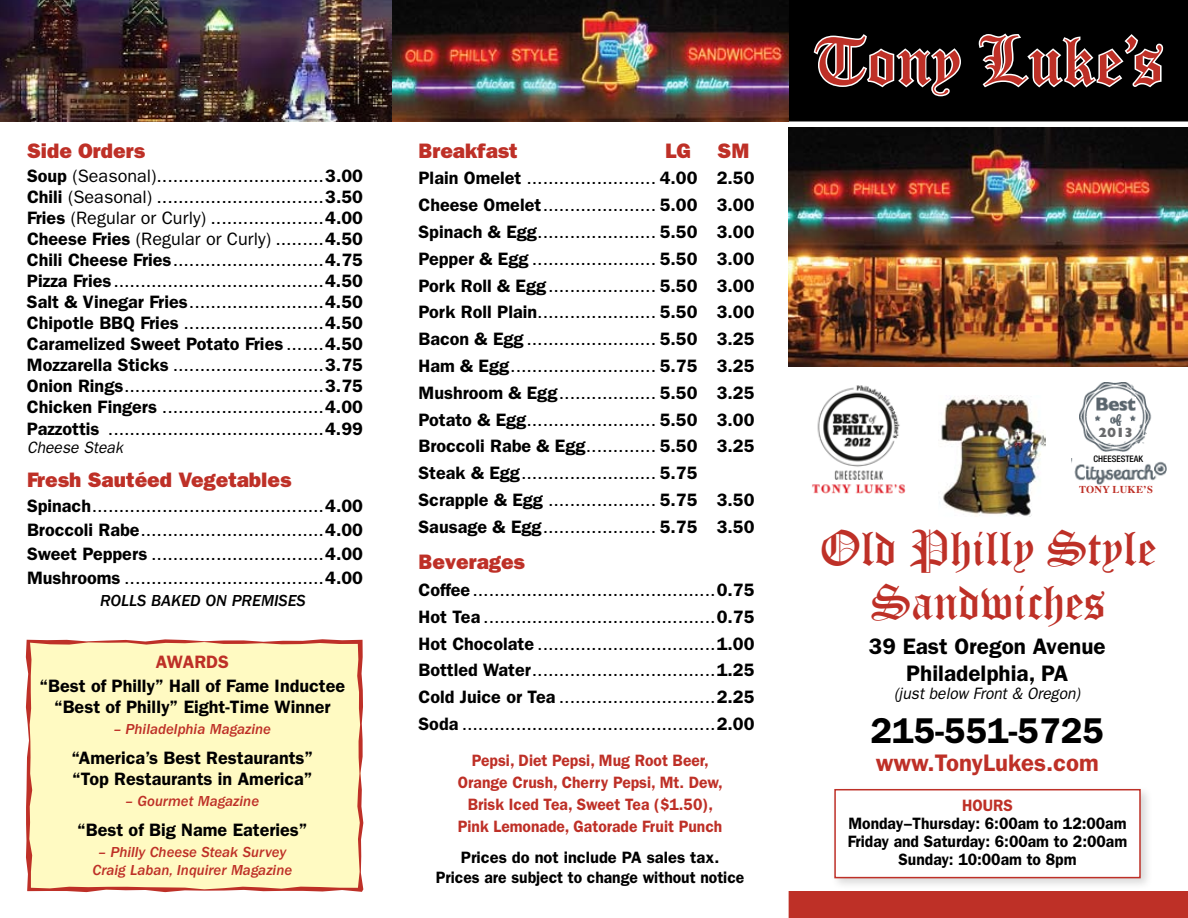
<style>
.page{position:relative;width:1188px;height:918px;background:#fff}
.page>*{position:absolute;margin:0;border:0;box-sizing:border-box;transform-origin:0 0}
.t1{font:67.5px "Old English Text";color:#be3027}
.t2{font:48.6px/54px "Old English Text";color:#be3027;text-align:center}
.t3{font:600 36px "Franklin Gothic";color:#000}
.t4{font:600 24px "Franklin Gothic";color:#be3027}
.t5{font:600 22.5px/27px "Franklin Gothic";color:#000;text-align:center}
.t6{font:800 21px "Franklin Gothic";color:#be3027}
.t7{font:18px/26.8px "Franklin Gothic";color:#000;text-align:justify}
.t8{font:600 18px/21px "Franklin Gothic";color:#000;text-align:center}
.t9{font:600 18px "Franklin Gothic";color:#be3027}
.t10{font:600 16.5px/22px "Franklin Gothic";color:#be3027;text-align:center;scale:.95 1}
.t11{font:600 16.5px/18px "Franklin Gothic";color:#000;text-align:center;scale:.95 1}
.t12{font:600 16.5px/20.2px "Franklin Gothic";color:#000;text-align:center}
.t13{font:italic 16.5px "Franklin Gothic";color:#000;scale:.95 1}
.t14{font:italic 500 16.5px "Franklin Gothic";color:#000}
.t15{font:italic 500 15px/18px "Franklin Gothic";color:#be3027;text-align:center}
.t16{font:800 13.5px "Gill Sans";color:#696a6c}
.t17{font:700 10.5px "Times";letter-spacing:.025em;color:#be3027}
.t18{font:500 condensed 9px "Helvetica Neue";color:#000}
.s1{font-weight:600}
</style>
<div class="page">
<img style="left:1080px;top:383px;width:72px;height:68px">
<div style="left:1088px;top:389px;width:51px;height:54px;background:#fff;border-radius:50%"></div>
<div style="left:26px;top:639px;width:337px;height:253px;background:#fffac2"></div>
<div style="left:789px;top:0;width:399px;height:122px;background:#000"></div>
<img style="left:789px;top:128px;width:399px;height:239px">
<img style="left:0;top:0;width:789px;height:122px">
<img style="left:939px;top:396px;width:107px;height:121px">
<svg style="left:812px;top:32px;width:151px;height:66px"></svg>
<svg style="left:977px;top:31px;width:188px;height:63px"></svg>
<div style="left:789px;top:891px;width:399px;height:27px;background:#be3027"></div>
<img style="left:812px;top:385px;width:94px;height:109px">
<img style="left:1072px;top:459px;width:95px;height:26px">
<img style="left:1095px;top:397px;width:40px;height:29px">
<div style="left:830px;top:785px;width:323px;height:106px;background:#000;opacity:.15"></div>
<div style="left:835px;top:790px;width:305px;height:88px;background:#fff"></div>
<div style="left:834px;top:789px;width:307px;height:89px;border:2px solid #be3027"></div>
<p class="t6" style="left:27px;top:138px;width:120px">Side Orders</p>
<p class="t7" style="left:27px;top:165px;width:338px;line-height:21.1px"><span class="s1">Soup</span> (Seasonal)...............................<span class="s1">3.00<br>Chili</span> (Seasonal) ...............................<span class="s1">3.50<br>Fries</span> (Regular or Curly) .....................<span class="s1">4.00<br>Cheese Fries</span> (Regular or Curly) .........<span class="s1">4.50<br>Chili Cheese Fries</span>............................<span class="s1">4.75<br>Pizza Fries</span>.......................................<span class="s1">4.50<br>Salt &amp; Vinegar Fries</span>.........................<span class="s1">4.50<br>Chipotle BBQ Fries</span> ..........................<span class="s1">4.50<br>Caramelized Sweet Potato Fries</span> .......<span class="s1">4.50<br>Mozzarella Sticks</span> ............................<span class="s1">3.75<br>Onion Rings</span>.....................................<span class="s1">3.75<br>Chicken Fingers</span> ..............................<span class="s1">4.00<br>Pazzottis</span> ........................................<span class="s1">4.99</span></p>
<p class="t13" style="left:27px;top:438px;width:102px">Cheese Steak</p>
<p class="t6" style="left:27px;top:467px;width:266px">Fresh Sautéed Vegetables</p>
<p class="t7" style="left:27px;top:494px;width:338px;line-height:24.3px"><span class="s1">Spinach</span>...........................................<span class="s1">4.00<br>Broccoli Rabe</span>..................................<span class="s1">4.00<br>Sweet Peppers</span> ................................<span class="s1">4.00<br>Mushrooms</span> .....................................<span class="s1">4.00</span></p>
<p class="t14" style="left:100px;top:591px;width:31px">Rolls</p>
<p class="t14" style="left:151px;top:591px;width:154px">Baked on Pr emis es</p>
<p class="t9" style="left:156px;top:651px;width:75px">Awards</p>
<p class="t8" style="left:40px;top:675px;width:307px">“Best of Philly” Hall of Fame Inductee “Best of Philly” Eight-Time Winner</p>
<p class="t15" style="left:114px;top:720px;width:159px">– Philadelphia Magazine</p>
<p class="t8" style="left:72px;top:747px;width:243px;text-align:left">“America’s Best Restaurants” “Top Restaurants in America”</p>
<p class="t15" style="left:126px;top:792px;width:135px">– Gourmet Magazine</p>
<p class="t8" style="left:77px;top:819px;width:232px">“Best of Big Name Eateries”</p>
<p class="t15" style="left:93px;top:843px;width:201px">– Philly Cheese Steak Survey<br>Craig Laban, Inquirer Magazine</p>
<p class="t6" style="left:418px;top:138px;width:101px">Breakfast</p>
<p class="t6" style="left:665px;top:138px;width:27px">LG</p>
<p class="t6" style="left:718px;top:138px;width:33px">SM</p>
<p class="t7" style="left:418px;top:165px;width:338px;text-align:left"><span class="s1">Plain Omelet</span> ........................ <span class="s1">4.00 2.50<br>Cheese Omelet</span>..................... <span class="s1">5.00 3.00<br>Spinach &amp; Egg</span>...................... <span class="s1">5.50 3.00<br>Pepper &amp; Egg</span> ....................... <span class="s1">5.50 3.00<br>Pork Roll &amp; Egg</span>.................... <span class="s1">5.50 3.00<br>Pork Roll Plain</span>...................... <span class="s1">5.50 3.00<br>Bacon &amp; Egg</span> ........................ <span class="s1">5.50 3.25<br>Ham &amp; Egg</span>........................... <span class="s1">5.75 3.25<br>Mushroom &amp; Egg</span>.................. <span class="s1">5.50 3.25<br>Potato &amp; Egg</span>........................ <span class="s1">5.50 3.00<br>Broccoli Rabe &amp; Egg</span>............. <span class="s1">5.50 3.25<br>Steak &amp; Egg</span>......................... <span class="s1">5.75<br>Scrapple &amp; Egg</span> .................... <span class="s1">5.75 3.50<br>Sausage &amp; Egg</span>..................... <span class="s1">5.75 3.50</span></p>
<p class="t6" style="left:418px;top:550px;width:108px">Beverages</p>
<p class="t7" style="left:418px;top:577px;width:338px"><span class="s1">Coffee</span>.............................................<span class="s1">0.75<br>Hot Tea</span> ...........................................<span class="s1">0.75<br>Hot Chocolate</span> .................................<span class="s1">1.00<br>Bottled Water</span>..................................<span class="s1">1.25<br>Cold Juice or Tea</span> .............................<span class="s1">2.25<br>Soda</span> ...............................................<span class="s1">2.00</span></p>
<p class="t10" style="left:458px;top:749px;width:281px">Pepsi, Diet Pepsi, Mug Root Beer, Orange Crush, Cherry Pepsi, Mt. Dew, Brisk Iced Tea, Sweet Tea ($1.50), Pink Lemonade, Gatorade Fruit Punch</p>
<p class="t12" style="left:436px;top:847px;width:310px">Prices do not include PA sales tax.<br>Prices are subject to change without notice</p>
<h1 class="t1" style="left:813px;top:18px;width:352px">Tony Luke’s</h1>
<p class="t16" style="left:1098px;top:424px;width:37px">2013</p>
<p class="t18" style="left:1093px;top:454px;width:51px">CHEESESTEAK</p>
<p class="t17" style="left:1079px;top:480px;width:75px">TONY LUKE’S</p>
<h2 class="t2" style="left:820px;top:520px;width:338px">Old Philly Style<br>Sandwiches</h2>
<p class="t5" style="left:869px;top:633px;width:238px">39 East Oregon Avenue<br>Philadelphia, PA</p>
<p class="t13" style="left:894px;top:684px;width:197px">(just below Front &amp; Oregon)</p>
<h3 class="t3" style="left:871px;top:709px;width:235px">215-551-5725</h3>
<h3 class="t4" style="left:876px;top:749px;width:225px">www.TonyLukes.com</h3>
<p class="t10" style="left:962px;top:795px;width:55px">Hours</p>
<p class="t11" style="left:848px;top:815px;width:296px">Monday–Thursday: 6:00am to 12:00am<br>Friday and Saturday: 6:00am to 2:00am<br>Sunday: 10:00am to 8pm</p>
</div>
